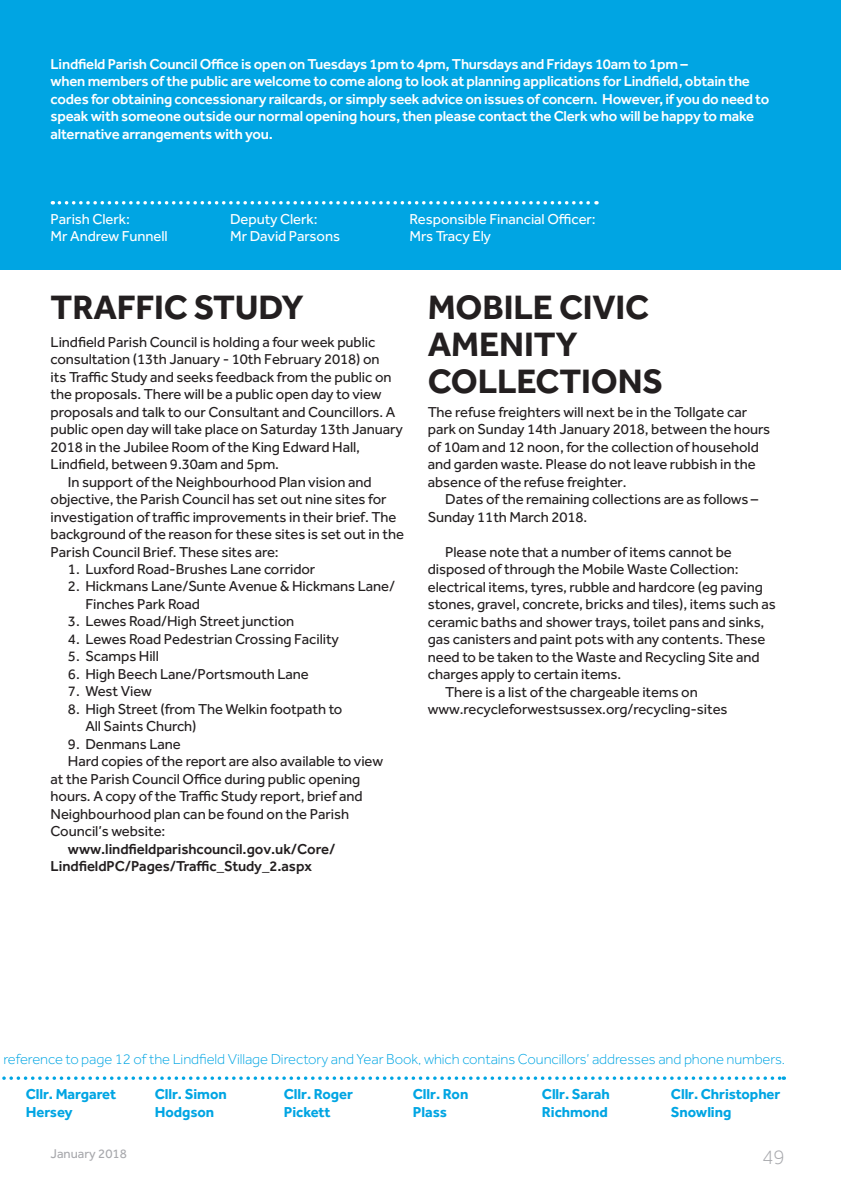
<style>
.page{position:relative;width:841px;height:1193px;background:#fff}
.page>*{position:absolute;margin:0;border:0;box-sizing:border-box;transform-origin:0 0}
.t1{font:700 35px/36.8px "Effra";letter-spacing:-.005em;color:#231f20}
.t2{font:300 21px "Effra";color:#a8a9ad}
.t3{font:14.88px/17.5px "Effra";letter-spacing:-.005em;color:#231f20}
.t4{font:500 14.88px/17.5px "Effra";letter-spacing:-.015em;color:#fff}
.t5{font:300 14.88px "Effra";letter-spacing:-.005em;color:#00a5e3}
.t6{font:700 14.88px/17.5px "Effra";letter-spacing:-.005em;color:#00a5e3}
.t7{font:14.88px/17.5px "Effra";letter-spacing:-.005em;color:#fff}
.t8{font:500 14.88px/17.5px "Effra";letter-spacing:-.005em;color:#231f20}
.t9{font:13.12px "Effra";color:#a8a9ad}
</style>
<div class="page">
<svg style="left:2px;top:1076px;width:782px;height:4px"></svg>
<div style="left:0;top:0;width:841px;height:269px;background:#00a5e3"></div>
<svg style="left:59px;top:201px;width:538px;height:3px"></svg>
<p class="t4" style="left:51px;top:55px;width:720px">Lindfield Parish Council Office is open on Tuesdays 1pm to 4pm, Thursdays and Fridays 10am to 1pm –<br>when members of the public are welcome to come along to look at planning applications for Lindfield, obtain the codes for obtaining concessionary railcards, or simply seek advice on issues of concern. However, if you do need to speak with someone outside our normal opening hours, then please contact the Clerk who will be happy to make alternative arrangements with you.</p>
<p class="t7" style="left:51px;top:210px;width:119px">Parish Clerk:<br>Mr Andrew Funnell</p>
<p class="t7" style="left:230px;top:210px;width:111px">Deputy Clerk:<br>Mr David Parsons</p>
<p class="t7" style="left:409px;top:210px;width:188px">Responsible Financial Officer:<br>Mrs Tracy Ely</p>
<h1 class="t1" style="left:51px;top:288px;width:254px">TRAFFIC STUDY</h1>
<p class="t3" style="left:51px;top:333px;width:326px">Lindfield Parish Council is holding a four week public</p>
<p class="t3" style="left:51px;top:350px;width:330px">consultation (13th January - 10th February 2018) on</p>
<p class="t3" style="left:51px;top:368px;width:342px">its Traffic Study and seeks feedback from the public on</p>
<p class="t3" style="left:51px;top:385px;width:332px">the proposals. There will be a public open day to view</p>
<p class="t3" style="left:51px;top:403px;width:346px">proposals and talk to our Consultant and Councillors. A</p>
<p class="t3" style="left:51px;top:420px;width:354px">public open day will take place on Saturday 13th January</p>
<p class="t3" style="left:51px;top:438px;width:311px">2018 in the Jubilee Room of the King Edward Hall,</p>
<p class="t3" style="left:51px;top:455px;width:230px">Lindfield, between 9.30am and 5pm.</p>
<p class="t3" style="left:68px;top:473px;width:305px">In support of the Neighbourhood Plan vision and</p>
<p class="t3" style="left:51px;top:490px;width:337px">objective, the Parish Council has set out nine sites for</p>
<p class="t3" style="left:51px;top:508px;width:347px">investigation of traffic improvements in their brief. The</p>
<p class="t3" style="left:51px;top:525px;width:355px">background of the reason for these sites is set out in the</p>
<p class="t3" style="left:51px;top:543px;width:230px">Parish Council Brief. These sites are:</p>
<p class="t3" style="left:68px;top:560px;width:249px">1. Luxford Road-Brushes Lane corridor</p>
<p class="t3" style="left:85px;top:577px;width:311px;text-indent:-17px">2. Hickmans Lane/Sunte Avenue &amp; Hickmans Lane/<br>Finches Park Road</p>
<p class="t3" style="left:68px;top:612px;width:228px">3. Lewes Road/High Street junction</p>
<p class="t3" style="left:68px;top:630px;width:272px">4. Lewes Road Pedestrian Crossing Facility</p>
<p class="t3" style="left:68px;top:647px;width:92px">5. Scamps Hill</p>
<p class="t3" style="left:68px;top:665px;width:242px">6. High Beech Lane/Portsmouth Lane</p>
<p class="t3" style="left:68px;top:682px;width:85px">7. West View</p>
<p class="t3" style="left:85px;top:700px;width:259px;text-indent:-17px">8. High Street (from The Welkin footpath to<br>All Saints Church)</p>
<p class="t3" style="left:68px;top:735px;width:114px">9. Denmans Lane</p>
<p class="t3" style="left:68px;top:752px;width:316px">Hard copies of the report are also available to view</p>
<p class="t3" style="left:51px;top:770px;width:311px">at the Parish Council Office during public opening</p>
<p class="t3" style="left:51px;top:787px;width:313px">hours. A copy of the Traffic Study report, brief and</p>
<p class="t3" style="left:51px;top:805px;width:300px">Neighbourhood plan can be found on the Parish</p>
<p class="t3" style="left:51px;top:822px;width:116px">Council’s website:</p>
<p class="t8" style="left:51px;top:840px;width:286px;text-indent:17px">www.lindfieldparishcouncil.gov.uk/Core/<br>LindfieldPC/Pages/Traffic_Study_2.aspx</p>
<h1 class="t1" style="left:428px;top:288px;width:237px">MOBILE CIVIC<br>AMENITY<br>COLLECTIONS</h1>
<p class="t3" style="left:428px;top:403px;width:344px">The refuse freighters will next be in the Tollgate car park on Sunday 14th January 2018, between the hours of 10am and 12 noon, for the collection of household and garden waste. Please do not leave rubbish in the absence of the refuse freighter.</p>
<p class="t3" style="left:428px;top:490px;width:332px;text-indent:17px">Dates of the remaining collections are as follows –<br>Sunday 11th March 2018.</p>
<p class="t3" style="left:445px;top:543px;width:288px">Please note that a number of items cannot be</p>
<p class="t3" style="left:428px;top:560px;width:312px">disposed of through the Mobile Waste Collection:</p>
<p class="t3" style="left:428px;top:578px;width:337px">electrical items, tyres, rubble and hardcore (eg paving</p>
<p class="t3" style="left:428px;top:595px;width:350px">stones, gravel, concrete, bricks and tiles), items such as</p>
<p class="t3" style="left:428px;top:613px;width:338px">ceramic baths and shower trays, toilet pans and sinks,</p>
<p class="t3" style="left:428px;top:630px;width:339px">gas canisters and paint pots with any contents. These</p>
<p class="t3" style="left:428px;top:648px;width:333px">need to be taken to the Waste and Recycling Site and</p>
<p class="t3" style="left:428px;top:665px;width:195px">charges apply to certain items.</p>
<p class="t3" style="left:445px;top:682px;width:254px">There is a list of the chargeable items on</p>
<p class="t3" style="left:428px;top:700px;width:301px">www.recycleforwestsussex.org/recycling-sites</p>
<p class="t5" style="left:3px;top:1051px;width:783px">reference to page 12 of the Lindfield Village Directory and Year Book, which contains Councillors’ addresses and phone numbers.</p>
<p class="t6" style="left:26px;top:1085px;width:92px">Cllr. Margaret<br>Hersey</p>
<p class="t6" style="left:155px;top:1085px;width:73px">Cllr. Simon<br>Hodgson</p>
<p class="t6" style="left:284px;top:1085px;width:71px">Cllr. Roger<br>Pickett</p>
<p class="t6" style="left:413px;top:1085px;width:57px">Cllr. Ron<br>Plass</p>
<p class="t6" style="left:542px;top:1085px;width:69px">Cllr. Sarah<br>Richmond</p>
<p class="t6" style="left:671px;top:1085px;width:111px">Cllr. Christopher<br>Snowling</p>
<p class="t9" style="left:51px;top:1146px;width:78px">January 2018</p>
<h2 class="t2" style="left:762px;top:1145px;width:24px">49</h2>
</div>
